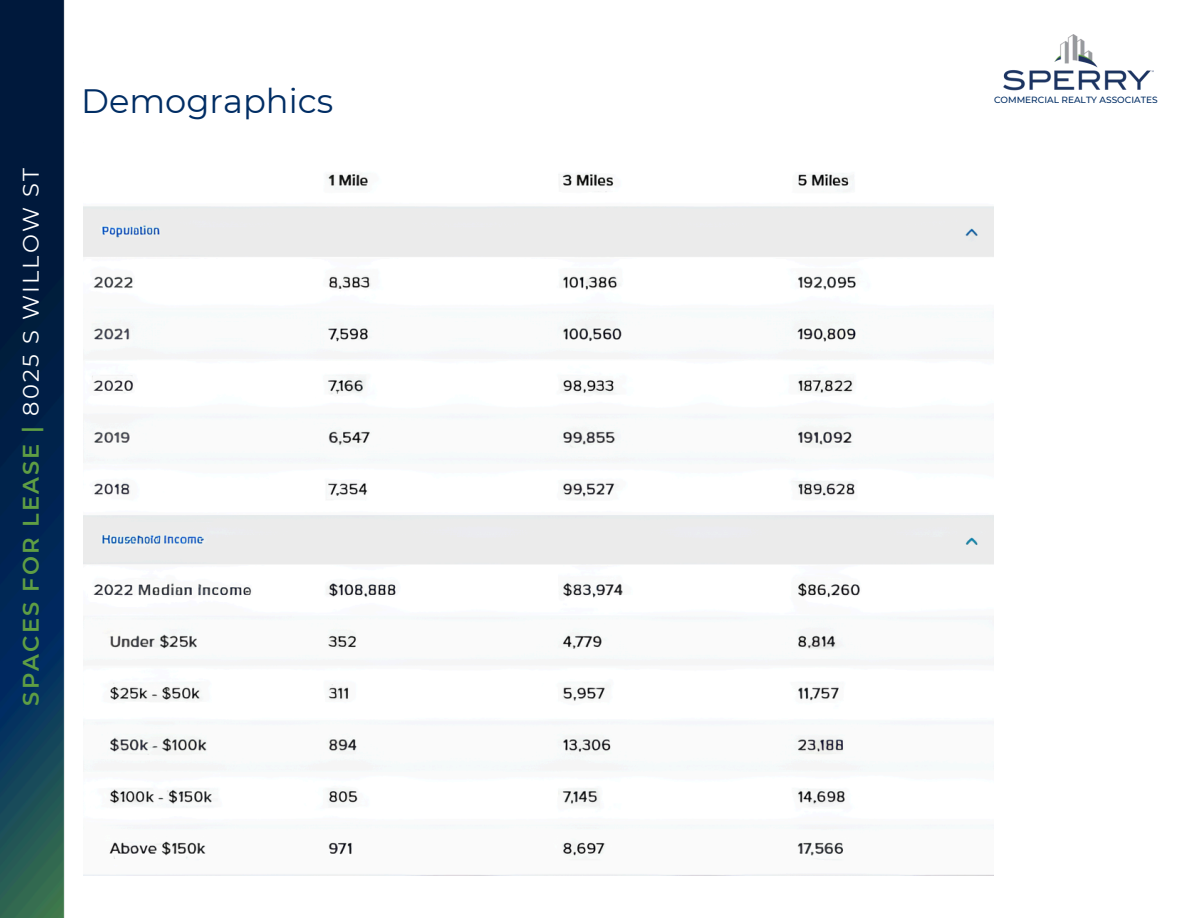
<style>
.page{position:relative;width:1188px;height:918px;background:#fff}
.page>*{position:absolute;margin:0;border:0;box-sizing:border-box;transform-origin:0 0}
.t1{font:33.75px "Montserrat";color:#002d64}
.t2{font:600 22.5px "Montserrat";letter-spacing:.095em;color:#5f9e44}
.t3{font:500 9px "Montserrat";color:#002d64}
.s1{font-weight:400;color:#fff}
</style>
<div class="page">
<img style="left:0;top:0;width:65px;height:918px">
<img style="left:1003px;top:35px;width:150px;height:56px">
<img style="left:83px;top:173px;width:911px;height:703px">
<h2 class="t2" style="left:17px;top:706px;width:539px;rotate:-90deg">SPACES FOR LEASE | <span class="s1">8025 S WILLOW ST</span></h2>
<h1 class="t1" style="left:81px;top:80px;width:254px">Demographics</h1>
<p class="t3" style="left:994px;top:94px;width:165px">COMMERCIAL REALTY ASSOCIATES</p>
</div>
